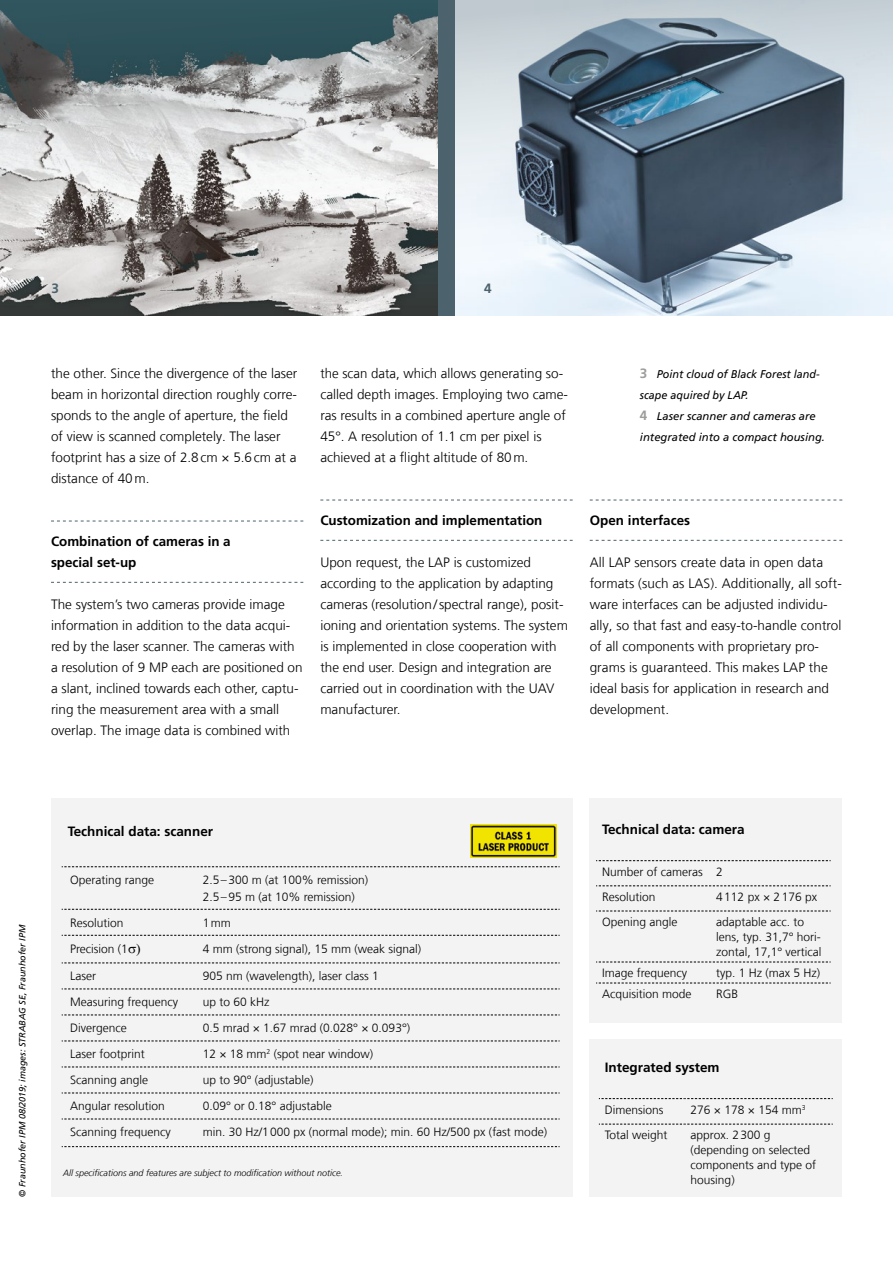
<style>
.page{position:relative;width:893px;height:1263px;background:#fff}
.page>*{position:absolute;margin:0;border:0;box-sizing:border-box;transform-origin:0 0}
.t1{font:300 13.5px/21px "Frutiger LT Com";color:#000}
.t2{font:700 13.5px/21px "Frutiger LT Com";color:#000}
.t3{font:700 13.5px "Frutiger LT Com";color:#4c626c}
.t4{font:300 12px/15px "Frutiger LT Com";color:#000}
.t5{font:italic 11.25px/21px "Frutiger LT Com";color:#000;scale:.96 1}
.t6{font:italic 300 9px "Frutiger LT Com";color:#000}
.t7{font:italic 9px "Frutiger LT Com";color:#000}
.s1{font-weight:700;font-style:normal;font-size:13.5px;color:#9d9d9c}
</style>
<div class="page">
<svg style="left:51px;top:521px;width:252px;height:1px"></svg>
<svg style="left:51px;top:582px;width:252px;height:1px"></svg>
<svg style="left:320px;top:500px;width:253px;height:1px"></svg>
<svg style="left:320px;top:540px;width:253px;height:1px"></svg>
<svg style="left:590px;top:500px;width:252px;height:1px"></svg>
<svg style="left:590px;top:540px;width:252px;height:1px"></svg>
<div style="left:589px;top:798px;width:253px;height:224px;background:#f3f3f4"></div>
<svg style="left:596px;top:860px;width:235px;height:1px"></svg>
<svg style="left:596px;top:885px;width:235px;height:1px"></svg>
<svg style="left:596px;top:911px;width:235px;height:1px"></svg>
<svg style="left:596px;top:962px;width:235px;height:1px"></svg>
<svg style="left:596px;top:983px;width:235px;height:1px"></svg>
<div style="left:590px;top:1040px;width:252px;height:157px;background:#f3f3f4"></div>
<svg style="left:599px;top:1098px;width:234px;height:1px"></svg>
<svg style="left:599px;top:1124px;width:234px;height:1px"></svg>
<div style="left:51px;top:798px;width:522px;height:399px;background:#f3f3f4"></div>
<svg style="left:62px;top:866px;width:498px;height:1px"></svg>
<svg style="left:62px;top:909px;width:498px;height:1px"></svg>
<svg style="left:62px;top:935px;width:498px;height:1px"></svg>
<svg style="left:62px;top:962px;width:498px;height:1px"></svg>
<svg style="left:62px;top:988px;width:498px;height:1px"></svg>
<svg style="left:62px;top:1014px;width:498px;height:1px"></svg>
<svg style="left:62px;top:1040px;width:498px;height:1px"></svg>
<svg style="left:62px;top:1066px;width:498px;height:1px"></svg>
<svg style="left:62px;top:1092px;width:498px;height:1px"></svg>
<svg style="left:62px;top:1118px;width:498px;height:1px"></svg>
<svg style="left:62px;top:1146px;width:498px;height:1px"></svg>
<img style="left:471px;top:824px;width:86px;height:33px">
<div style="left:0;top:0;width:893px;height:316px;background:#4c626c"></div>
<img style="left:0;top:0;width:438px;height:316px">
<img style="left:456px;top:0;width:437px;height:316px">
<p class="t3" style="left:52px;top:281px;width:9px">3</p>
<p class="t3" style="left:484px;top:281px;width:9px">4</p>
<p class="t1" style="left:51px;top:363px;width:248px">the other. Since the divergence of the laser beam in horizontal direction roughly corre&shy;sponds to the angle of aperture, the field of view is scanned completely. The laser footprint has a size of 2.8cm × 5.6cm at a distance of 40m.</p>
<p class="t2" style="left:51px;top:531px;width:181px">Combination of cameras in a special set-up</p>
<p class="t1" style="left:51px;top:594px;width:253px">The system’s two cameras provide image information in addition to the data acqui&shy;red by the laser scanner. The cameras with a resolution of 9 MP each are positioned on a slant, inclined towards each other, captu&shy;ring the measurement area with a small overlap. The image data is combined with</p>
<p class="t1" style="left:320px;top:363px;width:249px">the scan data, which allows generating so&shy;called depth images. Employing two came&shy;ras results in a combined aperture angle of 45°. A resolution of 1.1 cm per pixel is achieved at a flight altitude of 80m.</p>
<p class="t2" style="left:320px;top:510px;width:224px">Customization and implementation</p>
<p class="t1" style="left:320px;top:552px;width:249px">Upon request, the LAP is customized according to the application by adapting cameras (resolution/spectral range), posit&shy;ioning and orientation systems. The system is implemented in close cooperation with the end user. Design and integration are carried out in coordination with the UAV manufacturer.</p>
<p class="t5" style="left:640px;top:364px;width:194px"><span class="s1">3</span> Point cloud of Black Forest land&shy;scape aquired by LAP.<br><span class="s1">4</span> Laser scanner and cameras are integrated into a compact housing.</p>
<p class="t2" style="left:590px;top:510px;width:102px">Open interfaces</p>
<p class="t1" style="left:590px;top:552px;width:254px">All LAP sensors create data in open data formats (such as LAS). Additionally, all soft&shy;ware interfaces can be adjusted individu&shy;ally, so that fast and easy-to-handle control of all components with proprietary pro&shy;grams is guaranteed. This makes LAP the ideal basis for application in research and development.</p>
<p class="t7" style="left:17px;top:1197px;width:274px;rotate:-90deg">© Fraunhofer IPM 08/2019; images: STRABAG SE, Fraunhofer IPM</p>
<p class="t2" style="left:68px;top:821px;width:147px">Technical data: scanner</p>
<p class="t4" style="left:70px;top:873px;width:86px">Operating range</p>
<p class="t4" style="left:203px;top:872px;width:167px;line-height:16.5px">2.5–300 m (at 100% remission)<br>2.5–95 m (at 10% remission)</p>
<p class="t4" style="left:70px;top:915px;width:55px">Resolution</p>
<p class="t4" style="left:203px;top:915px;width:30px">1mm</p>
<p class="t4" style="left:70px;top:941px;width:59px">Precision (1</p>
<p class="t4" style="left:203px;top:941px;width:220px">4 mm (strong signal), 15 mm (weak signal)</p>
<p class="t4" style="left:70px;top:969px;width:27px">Laser</p>
<p class="t4" style="left:203px;top:969px;width:178px">905 nm (wavelength), laser class 1</p>
<p class="t4" style="left:70px;top:995px;width:109px">Measuring frequency</p>
<p class="t4" style="left:203px;top:995px;width:68px">up to 60 kHz</p>
<p class="t4" style="left:70px;top:1021px;width:58px">Divergence</p>
<p class="t4" style="left:203px;top:1021px;width:209px">0.5 mrad × 1.67 mrad (0.028° × 0.093°)</p>
<p class="t4" style="left:70px;top:1047px;width:76px">Laser footprint</p>
<p class="t4" style="left:203px;top:1047px;width:172px">12 × 18 mm<sup>2</sup> (spot near window)</p>
<p class="t4" style="left:70px;top:1073px;width:80px">Scanning angle</p>
<p class="t4" style="left:203px;top:1073px;width:112px">up to 90° (adjustable)</p>
<p class="t4" style="left:70px;top:1099px;width:96px">Angular resolution</p>
<p class="t4" style="left:203px;top:1099px;width:130px">0.09° or 0.18° adjustable</p>
<p class="t4" style="left:70px;top:1125px;width:102px">Scanning frequency</p>
<p class="t4" style="left:203px;top:1125px;width:346px">min. 30 Hz/1000 px (normal mode); min. 60 Hz/500 px (fast mode)</p>
<p class="t6" style="left:63px;top:1168px;width:282px">All specifications and features are subject to modification without notice.</p>
<p class="t2" style="left:602px;top:818px;width:144px">Technical data: camera</p>
<p class="t4" style="left:602px;top:859px;width:122px;line-height:25.2px">Number of cameras 2<br>Resolution</p>
<p class="t4" style="left:716px;top:889px;width:102px">4112 px × 2176 px</p>
<p class="t4" style="left:602px;top:914px;width:77px">Opening angle</p>
<p class="t4" style="left:716px;top:914px;width:107px">adaptable acc. to lens, typ. 31,7° hori&shy;zontal, 17,1° vertical</p>
<p class="t4" style="left:602px;top:965px;width:87px">Image frequency</p>
<p class="t4" style="left:716px;top:965px;width:106px">typ. 1 Hz (max 5 Hz)</p>
<p class="t4" style="left:602px;top:986px;width:91px">Acquisition mode</p>
<p class="t4" style="left:716px;top:986px;width:24px">RGB</p>
<p class="t2" style="left:605px;top:1056px;width:116px">Integrated system</p>
<p class="t4" style="left:605px;top:1102px;width:60px">Dimensions</p>
<p class="t4" style="left:691px;top:1102px;width:117px">276 × 178 × 154 mm<sup>3</sup></p>
<p class="t4" style="left:605px;top:1127px;width:64px">Total weight</p>
<p class="t4" style="left:691px;top:1127px;width:127px">approx. 2300 g (depending on selected components and type of housing)</p>
</div>
